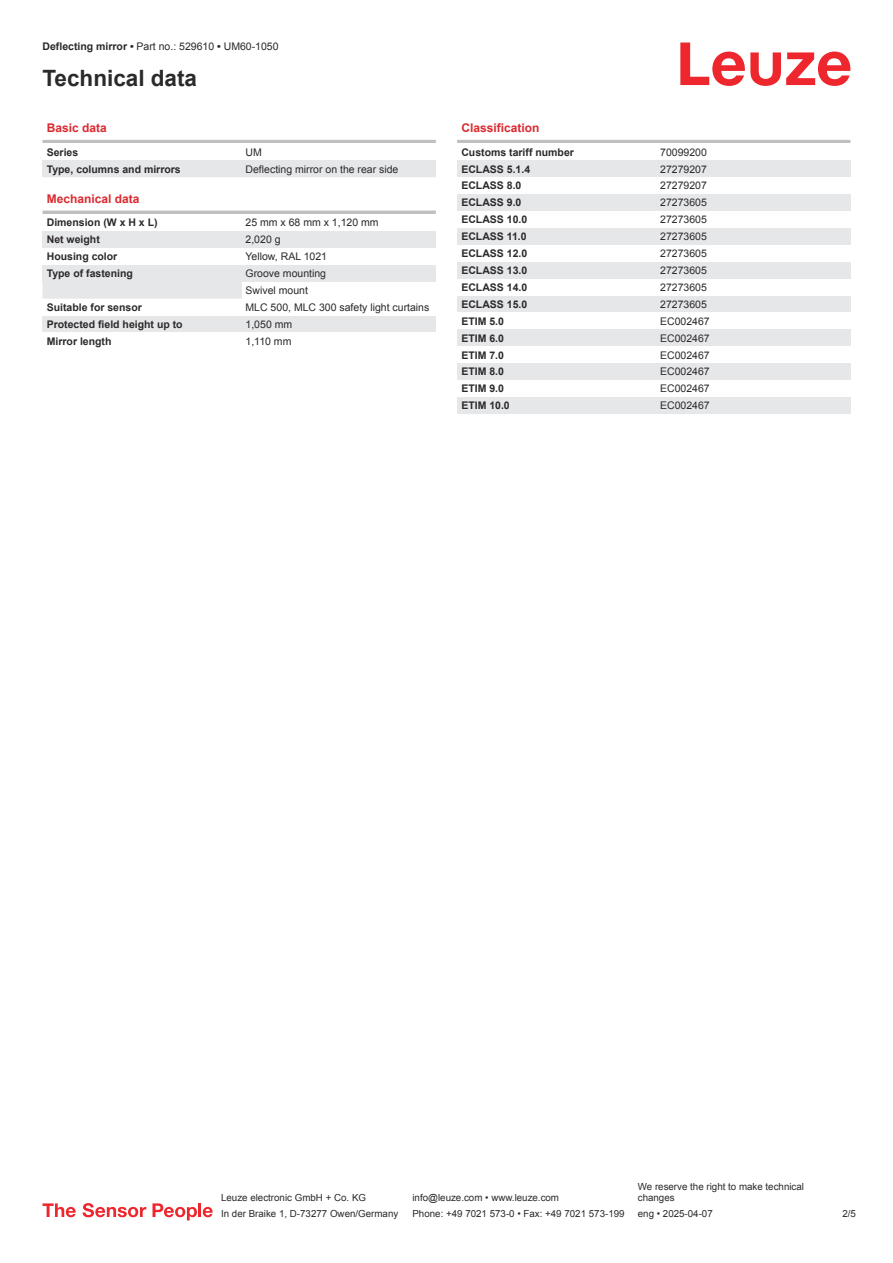
<style>
.page{position:relative;width:893px;height:1263px;background:#fff}
.page>*{position:absolute;margin:0;border:0;box-sizing:border-box;transform-origin:0 0}
.t1{font:700 22.5px "Arial";color:#2b292a}
.t2{font:700 12px "Arial";color:#db2a30}
.t3{font:10.5px/17px "Arial";color:#2b292a}
.t4{font:700 10.5px "Arial";color:#2b292a}
.t5{font:9.75px/11.7px "Arial";color:#2b292a}
.s1{font-weight:700}
</style>
<div class="page">
<svg style="left:680px;top:43px;width:170px;height:43px"></svg>
<div style="left:43px;top:282px;width:199px;height:17px;background:#e6e7e9"></div>
<hr style="left:43px;top:140px;width:393px;height:3px;background:#bdbfc1">
<div style="left:43px;top:160px;width:199px;height:17px;background:#e6e7e9"></div>
<div style="left:242px;top:160px;width:194px;height:17px;background:#e6e7e9"></div>
<hr style="left:43px;top:211px;width:393px;height:3px;background:#bdbfc1">
<div style="left:43px;top:231px;width:199px;height:17px;background:#e6e7e9"></div>
<div style="left:242px;top:231px;width:194px;height:17px;background:#e6e7e9"></div>
<div style="left:43px;top:265px;width:199px;height:17px;background:#e6e7e9"></div>
<div style="left:242px;top:265px;width:194px;height:17px;background:#e6e7e9"></div>
<div style="left:43px;top:316px;width:199px;height:16px;background:#e6e7e9"></div>
<div style="left:242px;top:316px;width:194px;height:16px;background:#e6e7e9"></div>
<hr style="left:457px;top:140px;width:393px;height:3px;background:#bdbfc1">
<div style="left:457px;top:160px;width:200px;height:17px;background:#e6e7e9"></div>
<div style="left:657px;top:160px;width:193px;height:17px;background:#e6e7e9"></div>
<div style="left:457px;top:194px;width:200px;height:17px;background:#e6e7e9"></div>
<div style="left:657px;top:194px;width:193px;height:17px;background:#e6e7e9"></div>
<div style="left:457px;top:228px;width:200px;height:17px;background:#e6e7e9"></div>
<div style="left:657px;top:228px;width:193px;height:17px;background:#e6e7e9"></div>
<div style="left:457px;top:262px;width:200px;height:17px;background:#e6e7e9"></div>
<div style="left:657px;top:262px;width:193px;height:17px;background:#e6e7e9"></div>
<div style="left:457px;top:296px;width:200px;height:16px;background:#e6e7e9"></div>
<div style="left:657px;top:296px;width:193px;height:16px;background:#e6e7e9"></div>
<div style="left:457px;top:329px;width:200px;height:17px;background:#e6e7e9"></div>
<div style="left:657px;top:329px;width:193px;height:17px;background:#e6e7e9"></div>
<div style="left:457px;top:363px;width:200px;height:17px;background:#e6e7e9"></div>
<div style="left:657px;top:363px;width:193px;height:17px;background:#e6e7e9"></div>
<div style="left:457px;top:397px;width:200px;height:17px;background:#e6e7e9"></div>
<div style="left:657px;top:397px;width:193px;height:17px;background:#e6e7e9"></div>
<svg style="left:43px;top:1203px;width:33px;height:14px"></svg>
<svg style="left:83px;top:1203px;width:63px;height:14px"></svg>
<svg style="left:153px;top:1203px;width:44px;height:17px"></svg>
<hr style="left:198px;top:1203px;width:3px;height:14px;background:#ed272d">
<svg style="left:203px;top:1207px;width:10px;height:10px"></svg>
<p class="t3" style="left:43px;top:39px;width:238px"><span class="s1">Deflecting mirror •</span> Part no.: 529610 <span class="s1">•</span> UM60-1050</p>
<h1 class="t1" style="left:43px;top:70px;width:156px">Technical data</h1>
<p class="t2" style="left:47px;top:123px;width:62px">Basic data</p>
<p class="t4" style="left:47px;top:148px;width:33px">Series</p>
<p class="t3" style="left:246px;top:144px;width:18px">UM</p>
<p class="t4" style="left:47px;top:165px;width:136px">Type, columns and mirrors</p>
<p class="t3" style="left:246px;top:161px;width:154px">Deflecting mirror on the rear side</p>
<p class="t2" style="left:47px;top:194px;width:94px">Mechanical data</p>
<p class="t4" style="left:47px;top:219px;width:112px">Dimension (W x H x L)</p>
<p class="t3" style="left:246px;top:215px;width:135px">25 mm x 68 mm x 1,120 mm</p>
<p class="t4" style="left:47px;top:236px;width:55px">Net weight</p>
<p class="t3" style="left:246px;top:232px;width:37px">2,020 g</p>
<p class="t4" style="left:47px;top:252px;width:72px">Housing color</p>
<p class="t3" style="left:246px;top:249px;width:83px">Yellow, RAL 1021</p>
<p class="t4" style="left:47px;top:269px;width:88px">Type of fastening</p>
<p class="t3" style="left:246px;top:266px;width:82px">Groove mounting<br>Swivel mount</p>
<p class="t4" style="left:47px;top:303px;width:97px">Suitable for sensor</p>
<p class="t3" style="left:246px;top:300px;width:185px">MLC 500, MLC 300 safety light curtains</p>
<p class="t4" style="left:47px;top:320px;width:137px">Protected field height up to</p>
<p class="t3" style="left:246px;top:317px;width:48px">1,050 mm</p>
<p class="t4" style="left:47px;top:337px;width:66px">Mirror length</p>
<p class="t3" style="left:246px;top:333px;width:47px">1,110 mm</p>
<p class="t2" style="left:461px;top:123px;width:80px">Classification</p>
<p class="t4" style="left:461px;top:148px;width:114px">Customs tariff number</p>
<p class="t3" style="left:660px;top:144px;width:48px">70099200</p>
<p class="t4" style="left:461px;top:165px;width:70px">ECLASS 5.1.4</p>
<p class="t3" style="left:660px;top:161px;width:48px">27279207</p>
<p class="t4" style="left:461px;top:182px;width:62px">ECLASS 8.0</p>
<p class="t3" style="left:660px;top:178px;width:48px">27279207</p>
<p class="t4" style="left:461px;top:199px;width:62px">ECLASS 9.0</p>
<p class="t3" style="left:660px;top:195px;width:48px">27273605</p>
<p class="t4" style="left:461px;top:216px;width:67px">ECLASS 10.0</p>
<p class="t3" style="left:660px;top:212px;width:48px">27273605</p>
<p class="t4" style="left:461px;top:233px;width:67px">ECLASS 11.0</p>
<p class="t3" style="left:660px;top:229px;width:48px">27273605</p>
<p class="t4" style="left:461px;top:249px;width:67px">ECLASS 12.0</p>
<p class="t3" style="left:660px;top:246px;width:48px">27273605</p>
<p class="t4" style="left:461px;top:266px;width:67px">ECLASS 13.0</p>
<p class="t3" style="left:660px;top:263px;width:48px">27273605</p>
<p class="t4" style="left:461px;top:283px;width:67px">ECLASS 14.0</p>
<p class="t3" style="left:660px;top:280px;width:48px">27273605</p>
<p class="t4" style="left:461px;top:300px;width:67px">ECLASS 15.0</p>
<p class="t3" style="left:660px;top:297px;width:48px">27273605</p>
<p class="t4" style="left:461px;top:317px;width:44px">ETIM 5.0</p>
<p class="t3" style="left:660px;top:313px;width:51px">EC002467</p>
<p class="t4" style="left:461px;top:334px;width:44px">ETIM 6.0</p>
<p class="t3" style="left:660px;top:330px;width:51px">EC002467</p>
<p class="t4" style="left:461px;top:351px;width:44px">ETIM 7.0</p>
<p class="t3" style="left:660px;top:347px;width:51px">EC002467</p>
<p class="t4" style="left:461px;top:368px;width:44px">ETIM 8.0</p>
<p class="t3" style="left:660px;top:364px;width:51px">EC002467</p>
<p class="t4" style="left:461px;top:385px;width:44px">ETIM 9.0</p>
<p class="t3" style="left:660px;top:381px;width:51px">EC002467</p>
<p class="t4" style="left:461px;top:402px;width:50px">ETIM 10.0</p>
<p class="t3" style="left:660px;top:398px;width:51px">EC002467</p>
<p class="t5" style="left:221px;top:1193px;width:146px">Leuze electronic GmbH + Co. KG</p>
<p class="t5" style="left:412px;top:1193px;width:148px">info@leuze.com • www.leuze.com</p>
<p class="t5" style="left:638px;top:1181px;width:168px">We reserve the right to make technical changes</p>
<p class="t5" style="left:221px;top:1209px;width:179px">In der Braike 1, D-73277 Owen/Germany</p>
<p class="t5" style="left:412px;top:1209px;width:214px">Phone: +49 7021 573-0 • Fax: +49 7021 573-199</p>
<p class="t5" style="left:638px;top:1209px;width:76px">eng • 2025-04-07</p>
<p class="t5" style="left:842px;top:1209px;width:15px">2 /5</p>
</div>
